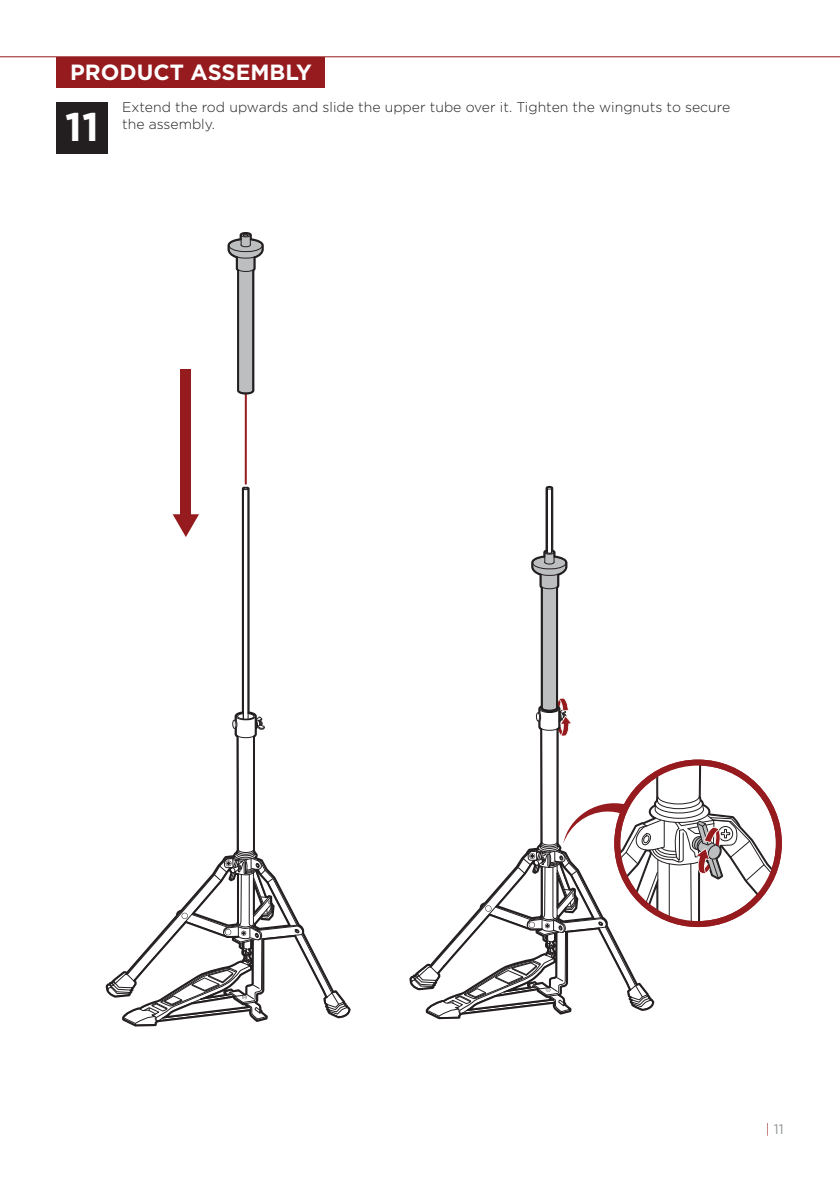
<style>
.page{position:relative;width:840px;height:1191px;background:#fff}
.page>*{position:absolute;margin:0;border:0;box-sizing:border-box;transform-origin:0 0}
.t1{font:700 40px "Gotham";color:#fff}
.t2{font:700 22px "Gotham";color:#fff}
.t3{font:300 14px/16.8px "Gotham";color:#231f20}
.t4{font:13.8px "Gotham";color:#939598}
.s1{font-weight:300;color:#961b1e}
</style>
<div class="page">
<div style="left:56px;top:57px;width:268px;height:30px;background:#961b1e"></div>
<hr style="left:0;top:56px;width:839px;height:1px;background:#961b1e">
<div style="left:56px;top:102px;width:52px;height:52px;background:#231f20"></div>
<svg style="left:106px;top:486px;width:146px;height:540px"></svg>
<svg style="left:243px;top:487px;width:5px;height:3px"></svg>
<hr style="left:243px;top:489px;width:1px;height:230px;background:#231f20">
<hr style="left:247px;top:489px;width:1px;height:230px;background:#231f20">
<svg style="left:107px;top:712px;width:243px;height:313px"></svg>
<svg style="left:243px;top:394px;width:6px;height:90px"></svg>
<hr style="left:245px;top:385px;width:2px;height:99px;background:#961b1e">
<div style="left:180px;top:370px;width:11px;height:148px;background:#961b1e"></div>
<svg style="left:172px;top:514px;width:27px;height:23px"></svg>
<svg style="left:227px;top:232px;width:36px;height:162px"></svg>
<svg style="left:410px;top:486px;width:368px;height:532px"></svg>
<div style="left:614px;top:759px;width:167px;height:168px;border:6px solid #961b1e;border-radius:50%"></div>
<h2 class="t2" style="left:70px;top:58px;width:243px">PRODUCT ASSEMBLY</h2>
<h1 class="t1" style="left:65px;top:101px;width:35px">11</h1>
<p class="t3" style="left:122px;top:98px;width:609px">Extend the rod upwards and slide the upper tube over it. Tighten the wingnuts to secure the assembly.</p>
<p class="t4" style="left:765px;top:1120px;width:19px"><span class="s1">|</span> 11</p>
</div>
